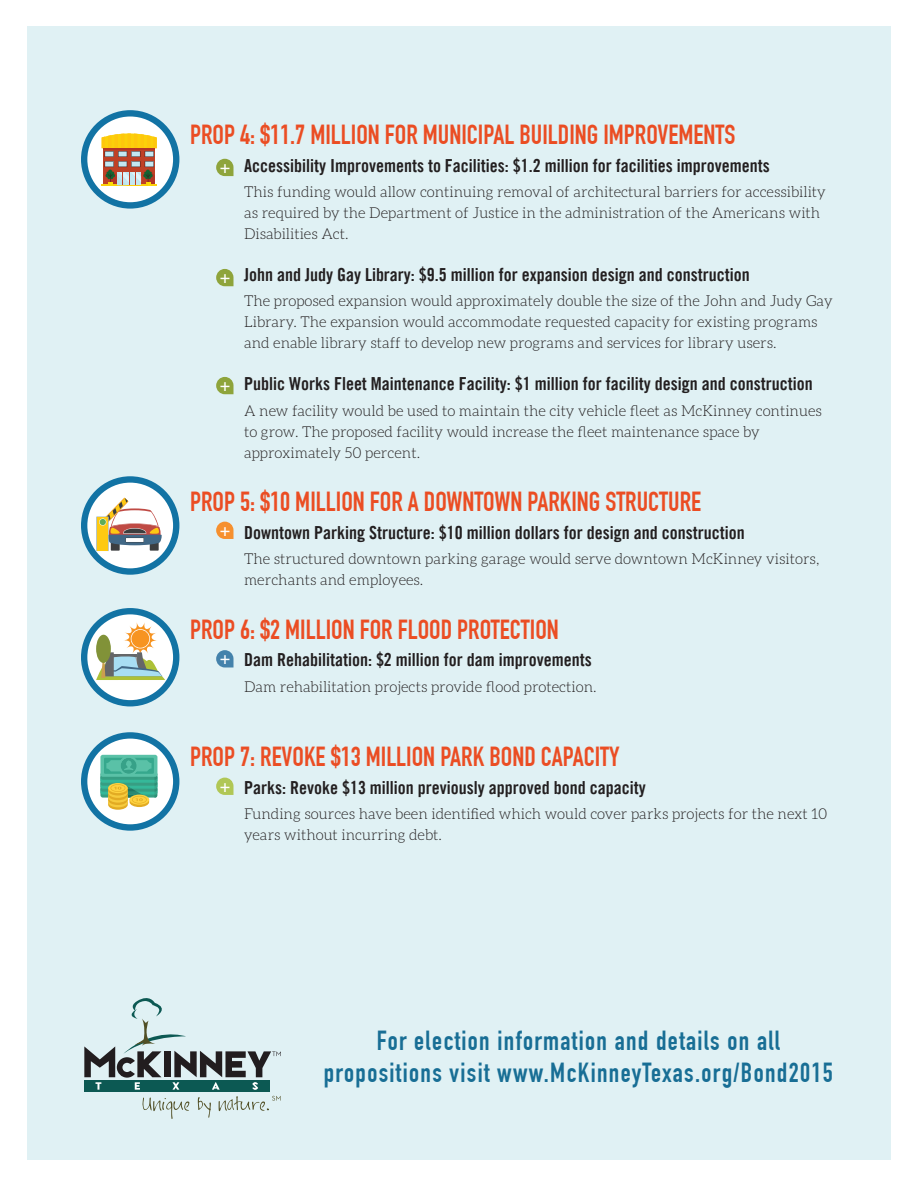
<style>
.page{position:relative;width:918px;height:1188px;background:#fff}
.page>*{position:absolute;margin:0;border:0;box-sizing:border-box;transform-origin:0 0}
.t1{font:27px "DIN Engschrift Std";color:#eb4d23}
.t2{font:700 27px/32.4px "DIN Condensed";letter-spacing:.05em;color:#186e95;text-align:center}
.t3{font:18px "Trade Gothic LT Std Bd Cn 20";color:#231f20}
.t4{font:17.7px "DIN Engschrift Std";color:#fff}
.t5{font:300 15px/21px "Aleo";color:#231f20}
</style>
<div class="page">
<div style="left:27px;top:26px;width:864px;height:1134px;background:#e0f1f4"></div>
<div style="left:84px;top:1081px;width:186px;height:11px;background:#0c5953"></div>
<svg style="left:143px;top:1098px;width:46px;height:21px"></svg>
<svg style="left:198px;top:1097px;width:13px;height:21px"></svg>
<svg style="left:84px;top:998px;width:197px;height:92px"></svg>
<svg style="left:219px;top:1096px;width:62px;height:15px"></svg>
<svg style="left:216px;top:522px;width:17px;height:17px"></svg>
<svg style="left:216px;top:650px;width:17px;height:17px"></svg>
<svg style="left:216px;top:778px;width:17px;height:17px"></svg>
<div style="left:81px;top:608px;width:98px;height:98px;background:#1273a4;border-radius:50%"></div>
<div style="left:87px;top:614px;width:86px;height:86px;background:#fff;border-radius:50%"></div>
<svg style="left:96px;top:622px;width:69px;height:58px"></svg>
<div style="left:96px;top:635px;width:15px;height:28px;background:#819238;border-radius:50%"></div>
<div style="left:81px;top:732px;width:98px;height:99px;background:#1273a4;border-radius:50%"></div>
<div style="left:87px;top:739px;width:86px;height:85px;background:#fff;border-radius:50%"></div>
<svg style="left:100px;top:788px;width:57px;height:10px"></svg>
<div style="left:100px;top:787px;width:57px;height:8px;background:#35b899;border-radius:2px"></div>
<div style="left:100px;top:782px;width:57px;height:10px;background:#379e83;border-radius:2px"></div>
<div style="left:100px;top:781px;width:57px;height:8px;background:#35b899;border-radius:2px"></div>
<div style="left:100px;top:776px;width:57px;height:10px;background:#379e83;border-radius:2px"></div>
<div style="left:100px;top:775px;width:57px;height:8px;background:#35b899;border-radius:2px"></div>
<div style="left:100px;top:772px;width:57px;height:8px;background:#379e83;border-radius:2px"></div>
<div style="left:100px;top:755px;width:57px;height:22px;background:#5ac1a7;border-radius:2px"></div>
<svg style="left:104px;top:758px;width:53px;height:52px"></svg>
<svg style="left:81px;top:110px;width:98px;height:99px;background:#1f7ba9"></svg>
<div style="left:87px;top:117px;width:86px;height:85px;background:#fff;border-radius:50%"></div>
<svg style="left:102px;top:133px;width:55px;height:52px;background:#c99a5a"></svg>
<hr style="left:103px;top:148px;width:52px;height:2px;background:#b43524">
<div style="left:81px;top:476px;width:98px;height:99px;background:#1273a4;border-radius:50%"></div>
<div style="left:87px;top:483px;width:86px;height:85px;background:#fff;border-radius:50%"></div>
<svg style="left:96px;top:498px;width:66px;height:53px"></svg>
<svg style="left:216px;top:159px;width:17px;height:17px"></svg>
<svg style="left:216px;top:269px;width:17px;height:17px"></svg>
<svg style="left:216px;top:377px;width:17px;height:17px"></svg>
<h1 class="t1" style="left:190px;top:119px;width:547px">PROP 4: $11.7 MILLION FOR MUNICIPAL BUILDING IMPROVEMENTS</h1>
<p class="t3" style="left:244px;top:154px;width:527px">Accessibility Improvements to Facilities: $1.2 million for facilities improvements</p>
<p class="t5" style="left:244px;top:181px;width:583px">This funding would allow continuing removal of architectural barriers for accessibility as required by the Department of Justice in the administration of the Americans with<br>Disabilities Act.</p>
<p class="t3" style="left:244px;top:264px;width:507px">John and Judy Gay Library: $9.5 million for expansion design and construction</p>
<p class="t5" style="left:244px;top:291px;width:590px">The proposed expansion would approximately double the size of the John and Judy Gay<br>Library. The expansion would accommodate requested capacity for existing programs and enable library staff to develop new programs and services for library users.</p>
<p class="t3" style="left:244px;top:373px;width:570px">Public Works Fleet Maintenance Facility: $1 million for facility design and construction</p>
<p class="t5" style="left:244px;top:400px;width:579px">A new facility would be used to maintain the city vehicle fleet as McKinney continues to grow. The proposed facility would increase the fleet maintenance space by approximately 50 percent.</p>
<h1 class="t1" style="left:190px;top:486px;width:513px">PROP 5: $10 MILLION FOR A DOWNTOWN PARKING STRUCTURE</h1>
<p class="t3" style="left:244px;top:521px;width:502px">Downtown Parking Structure: $10 million dollars for design and construction</p>
<p class="t5" style="left:244px;top:548px;width:577px">The structured downtown parking garage would serve downtown McKinney visitors, merchants and employees.</p>
<h1 class="t1" style="left:190px;top:613px;width:370px">PROP 6: $2 MILLION FOR FLOOD PROTECTION</h1>
<p class="t3" style="left:244px;top:649px;width:349px">Dam Rehabilitation: $2 million for dam improvements</p>
<p class="t5" style="left:244px;top:676px;width:354px">Dam rehabilitation projects provide flood protection.</p>
<p class="t4" style="left:220px;top:156px;width:12px">+</p>
<p class="t4" style="left:220px;top:266px;width:12px">+</p>
<p class="t4" style="left:220px;top:374px;width:12px">+</p>
<p class="t4" style="left:220px;top:519px;width:12px">+</p>
<p class="t4" style="left:220px;top:648px;width:12px">+</p>
<h1 class="t1" style="left:190px;top:741px;width:431px">PROP 7: REVOKE $13 MILLION PARK BOND CAPACITY</h1>
<p class="t3" style="left:244px;top:776px;width:403px">Parks: Revoke $13 million previously approved bond capacity</p>
<p class="t5" style="left:244px;top:803px;width:585px">Funding sources have been identified which would cover parks projects for the next 10 years without incurring debt.</p>
<p class="t4" style="left:220px;top:775px;width:12px">+</p>
<h1 class="t2" style="left:324px;top:1024px;width:511px">For election information and details on all propositions visit www.McKinneyTexas.org/Bond2015</h1>
</div>
